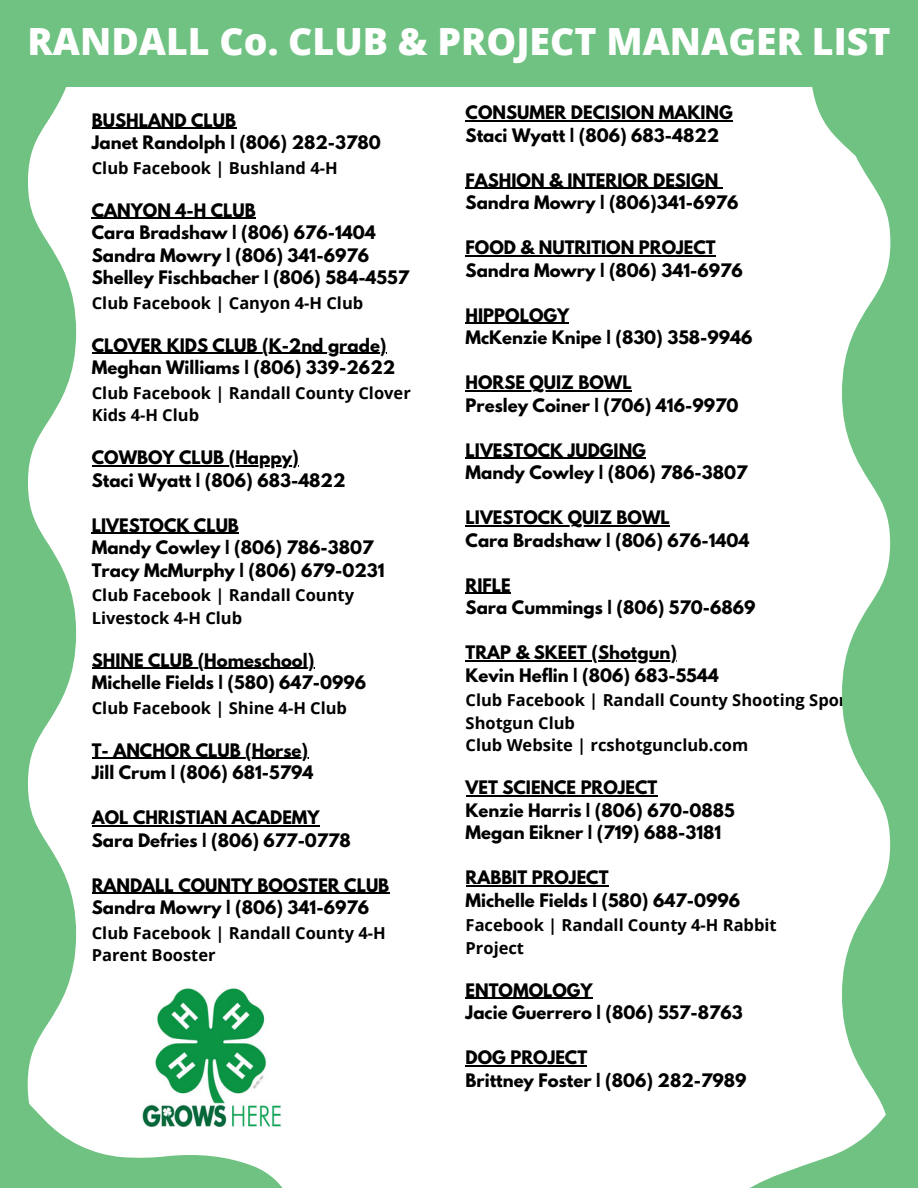
<style>
.page{position:relative;width:918px;height:1188px;background:#fff}
.page>*{position:absolute;margin:0;border:0;box-sizing:border-box;transform-origin:0 0}
.t1{font:800 37.5px "Open Sans";color:#fff}
.t2{font:700 16.5px/22.5px "League Spartan";color:#000}
.t3{font:700 16.5px/22.5px "Open Sans";color:#000}
</style>
<div class="page">
<svg style="left:697px;top:0;width:221px;height:257px"></svg>
<div style="left:0;top:0;width:917px;height:87px;background:#6fc281"></div>
<svg style="left:0;top:87px;width:76px;height:916px;fill:#6fc281"></svg>
<hr style="left:466px;top:120px;width:267px;height:1px;background:#000">
<hr style="left:466px;top:188px;width:252px;height:1px;background:#000">
<hr style="left:466px;top:255px;width:250px;height:1px;background:#000">
<hr style="left:466px;top:323px;width:103px;height:1px;background:#000">
<hr style="left:466px;top:390px;width:166px;height:1px;background:#000">
<hr style="left:466px;top:458px;width:180px;height:1px;background:#000">
<hr style="left:466px;top:525px;width:204px;height:1px;background:#000">
<hr style="left:466px;top:593px;width:45px;height:1px;background:#000">
<hr style="left:466px;top:660px;width:211px;height:1px;background:#000">
<hr style="left:466px;top:795px;width:191px;height:1px;background:#000">
<hr style="left:466px;top:885px;width:143px;height:1px;background:#000">
<hr style="left:466px;top:998px;width:127px;height:1px;background:#000">
<hr style="left:466px;top:1065px;width:121px;height:1px;background:#000">
<img style="left:170px;top:988px;width:81px;height:15px">
<hr style="left:92px;top:128px;width:144px;height:1px;background:#000">
<hr style="left:92px;top:218px;width:164px;height:1px;background:#000">
<hr style="left:92px;top:353px;width:295px;height:1px;background:#000">
<hr style="left:92px;top:465px;width:207px;height:1px;background:#000">
<hr style="left:92px;top:533px;width:147px;height:1px;background:#000">
<hr style="left:92px;top:668px;width:222px;height:1px;background:#000">
<hr style="left:92px;top:758px;width:216px;height:1px;background:#000">
<hr style="left:92px;top:825px;width:228px;height:1px;background:#000">
<hr style="left:92px;top:893px;width:297px;height:1px;background:#000">
<svg style="left:750px;top:1151px;width:92px;height:37px;fill:#6fc281"></svg>
<svg style="left:0;top:1003px;width:283px;height:185px"></svg>
<svg style="left:842px;top:92px;width:76px;height:1096px;fill:#6fc281"></svg>
<h1 class="t1" style="left:27px;top:15px;width:865px">RANDALL Co. CLUB &amp; PROJECT MANAGER LIST</h1>
<p class="t2" style="left:92px;top:111px;width:291px">BUSHLAND CLUB<br>Janet Randolph | (806) 282-3780</p>
<p class="t3" style="left:92px;top:156px;width:247px">Club Facebook | Bushland 4-H</p>
<p class="t2" style="left:92px;top:201px;width:319px">CANYON 4-H CLUB<br>Cara Bradshaw | (806) 676-1404<br>Sandra Mowry | (806) 341-6976<br>Shelley Fischbacher | (806) 584-4557</p>
<p class="t3" style="left:92px;top:291px;width:273px">Club Facebook | Canyon 4-H Club</p>
<p class="t2" style="left:92px;top:336px;width:305px">CLOVER KIDS CLUB (K-2nd grade)<br>Meghan Williams | (806) 339-2622</p>
<p class="t3" style="left:92px;top:381px;width:321px">Club Facebook | Randall County Clover<br>Kids 4-H Club</p>
<p class="t2" style="left:92px;top:448px;width:255px">COWBOY CLUB (Happy)<br>Staci Wyatt | (806) 683-4822</p>
<p class="t2" style="left:92px;top:516px;width:294px">LIVESTOCK CLUB<br>Mandy Cowley | (806) 786-3807<br>Tracy McMurphy | (806) 679-0231</p>
<p class="t3" style="left:92px;top:584px;width:264px">Club Facebook | Randall County<br>Livestock 4-H Club</p>
<p class="t2" style="left:92px;top:651px;width:276px">SHINE CLUB (Homeschool)<br>Michelle Fields | (580) 647-0996</p>
<p class="t3" style="left:92px;top:696px;width:257px">Club Facebook | Shine 4-H Club</p>
<p class="t2" style="left:92px;top:741px;width:223px">T- ANCHOR CLUB (Horse)<br>Jill Crum | (806) 681-5794</p>
<p class="t2" style="left:92px;top:808px;width:261px">AOL CHRISTIAN ACADEMY<br>Sara Defries | (806) 677-0778</p>
<p class="t2" style="left:92px;top:876px;width:299px">RANDALL COUNTY BOOSTER CLUB<br>Sandra Mowry | (806) 341-6976</p>
<p class="t3" style="left:92px;top:921px;width:296px">Club Facebook | Randall County 4-H<br>Parent Booster</p>
<p class="t2" style="left:466px;top:103px;width:269px">CONSUMER DECISION MAKING<br>Staci Wyatt | (806) 683-4822</p>
<p class="t2" style="left:466px;top:171px;width:274px">FASHION &amp; INTERIOR DESIGN<br>Sandra Mowry | (806)341-6976</p>
<p class="t2" style="left:466px;top:238px;width:279px">FOOD &amp; NUTRITION PROJECT<br>Sandra Mowry | (806) 341-6976</p>
<p class="t2" style="left:466px;top:306px;width:289px">HIPPOLOGY<br>McKenzie Knipe | (830) 358-9946</p>
<p class="t2" style="left:466px;top:373px;width:274px">HORSE QUIZ BOWL<br>Presley Coiner | (706) 416-9970</p>
<p class="t2" style="left:466px;top:441px;width:283px">LIVESTOCK JUDGING<br>Mandy Cowley | (806) 786-3807</p>
<p class="t2" style="left:466px;top:508px;width:285px">LIVESTOCK QUIZ BOWL<br>Cara Bradshaw | (806) 676-1404</p>
<p class="t2" style="left:466px;top:576px;width:291px">RIFLE<br>Sara Cummings | (806) 570-6869</p>
<p class="t2" style="left:466px;top:643px;width:255px">TRAP &amp; SKEET (Shotgun)<br>Kevin Heflin | (806) 683-5544</p>
<p class="t3" style="left:466px;top:689px;width:403px">Club Facebook | Randall County Shooting Sports-<br>Shotgun Club<br>Club Website | rcshotgunclub.com</p>
<p class="t2" style="left:466px;top:778px;width:270px">VET SCIENCE PROJECT<br>Kenzie Harris | (806) 670-0885<br>Megan Eikner | (719) 688-3181</p>
<p class="t2" style="left:466px;top:868px;width:276px">RABBIT PROJECT<br>Michelle Fields | (580) 647-0996</p>
<p class="t3" style="left:466px;top:914px;width:313px">Facebook | Randall County 4-H Rabbit<br>Project</p>
<p class="t2" style="left:466px;top:981px;width:279px">ENTOMOLOGY<br>Jacie Guerrero | (806) 557-8763</p>
<p class="t2" style="left:466px;top:1048px;width:282px">DOG PROJECT<br>Brittney Foster | (806) 282-7989</p>
</div>
